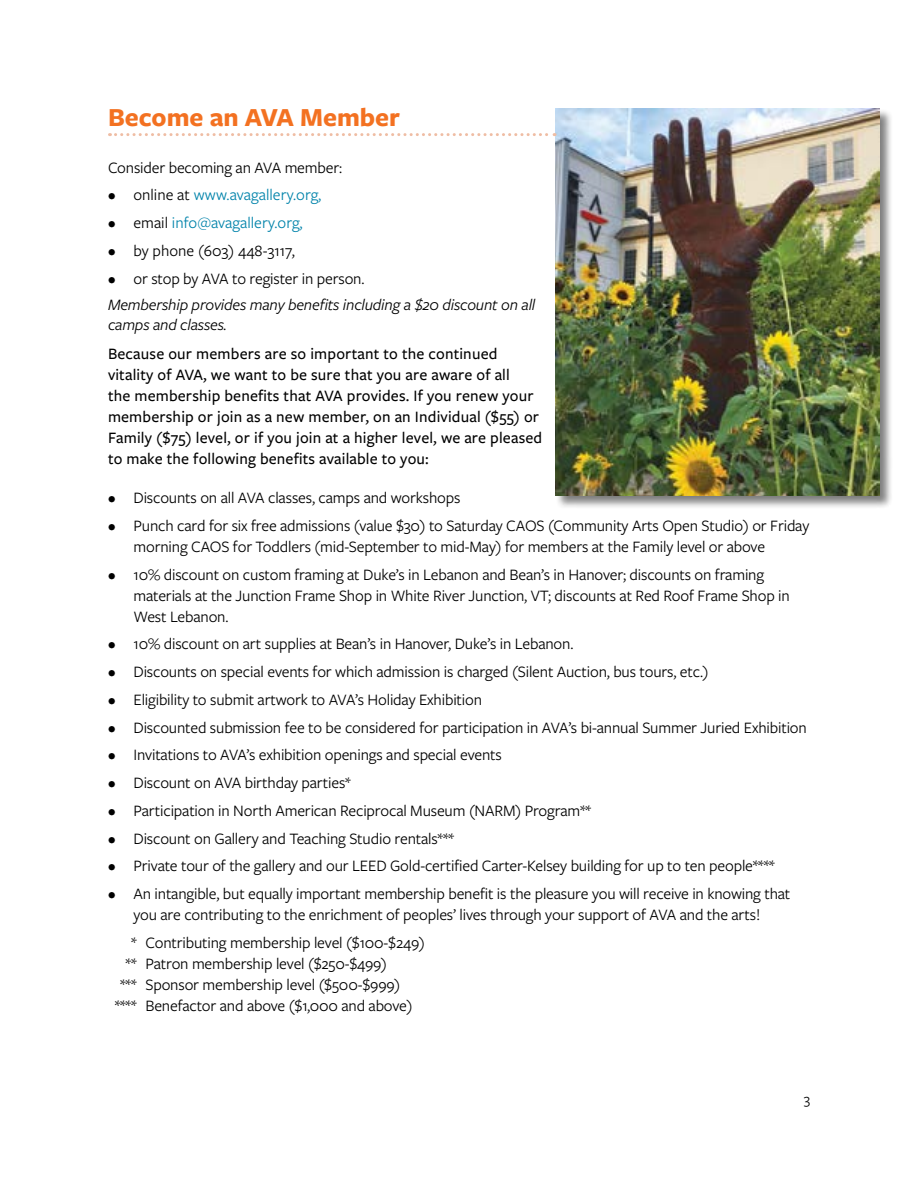
<style>
.page{position:relative;width:918px;height:1188px;background:#fff}
.page>*{position:absolute;margin:0;border:0;box-sizing:border-box;transform-origin:0 0}
.t1{font:700 27px "Freight Sans Pro";color:#f37121}
.t2{font:16.5px/21px "Freight Sans Pro";letter-spacing:-.01em;color:#000}
.t3{font:500 16.5px/21px "Freight Sans Pro";letter-spacing:.01em;color:#000}
.t4{font:italic 16.5px/19.8px "Freight Sans Pro";letter-spacing:-.01em;color:#000}
.t5{font:16.5px "Freight Sans Pro";color:#0083aa}
.t6{font:15px "Freight Sans Pro";color:#000}
.s1{color:#000}
</style>
<div class="page">
<div style="left:555px;top:108px;width:338px;height:401px;background:#000;opacity:.5"></div>
<img style="left:556px;top:109px;width:323px;height:386px">
<svg style="left:110px;top:133px;width:445px;height:3px"></svg>
<h1 class="t1" style="left:108px;top:99px;width:294px">Become an AVA Member</h1>
<p class="t2" style="left:108px;top:156px;width:236px">Consider becoming an AVA member:</p>
<p class="t5" style="left:108px;top:184px;width:215px"><span class="s1">• online at</span> www.avagallery.org,</p>
<p class="t5" style="left:108px;top:212px;width:196px"><span class="s1">• email</span> info@avagallery.org,</p>
<p class="t2" style="left:108px;top:239px;width:188px">• by phone (603) 448-3117,</p>
<p class="t2" style="left:108px;top:267px;width:258px">• or stop by AVA to register in person.</p>
<p class="t4" style="left:108px;top:294px;width:429px">Membership provides many benefits including a $20 discount on all camps and classes.</p>
<p class="t3" style="left:108px;top:343px;width:436px">Because our members are so important to the continued vitality of AVA, we want to be sure that you are aware of all<br>the membership benefits that AVA provides. If you renew your membership or join as a new member, on an Individual ($55) or Family ($75) level, or if you join at a higher level, we are pleased to make the following benefits available to you:</p>
<p class="t2" style="left:108px;top:487px;width:354px">• Discounts on all AVA classes, camps and workshops</p>
<p class="t2" style="left:133px;top:514px;width:677px;text-indent:-25px">• Punch card for six free admissions (value $30) to Saturday CAOS (Community Arts Open Studio) or Friday morning CAOS for Toddlers (mid-September to mid-May) for members at the Family level or above</p>
<p class="t2" style="left:133px;top:563px;width:658px;text-indent:-25px">• 10% discount on custom framing at Duke’s in Lebanon and Bean’s in Hanover; discounts on framing materials at the Junction Frame Shop in White River Junction, VT; discounts at Red Roof Frame Shop in<br>West Lebanon.</p>
<p class="t2" style="left:108px;top:633px;width:467px">• 10% discount on art supplies at Bean’s in Hanover, Duke’s in Lebanon.</p>
<p class="t2" style="left:108px;top:661px;width:602px">• Discounts on special events for which admission is charged (Silent Auction, bus tours, etc.)</p>
<p class="t2" style="left:108px;top:688px;width:376px">• Eligibility to submit artwork to AVA’s Holiday Exhibition</p>
<p class="t2" style="left:108px;top:716px;width:700px">• Discounted submission fee to be considered for participation in AVA’s bi-annual Summer Juried Exhibition</p>
<p class="t2" style="left:108px;top:744px;width:395px">• Invitations to AVA’s exhibition openings and special events</p>
<p class="t2" style="left:108px;top:772px;width:244px">• Discount on AVA birthday parties*</p>
<p class="t2" style="left:108px;top:799px;width:485px">• Participation in North American Reciprocal Museum (NARM) Program**</p>
<p class="t2" style="left:108px;top:827px;width:348px">• Discount on Gallery and Teaching Studio rentals***</p>
<p class="t2" style="left:108px;top:855px;width:668px">• Private tour of the gallery and our LEED Gold-certified Carter-Kelsey building for up to ten people****</p>
<p class="t2" style="left:108px;top:883px;width:684px;text-align:center">• An intangible, but equally important membership benefit is the pleasure you will receive in knowing that you are contributing to the enrichment of peoples’ lives through your support of AVA and the arts!</p>
<p class="t2" style="left:131px;top:931px;width:295px">* Contributing membership level ($100-$249)</p>
<p class="t2" style="left:126px;top:952px;width:263px">** Patron membership level ($250-$499)</p>
<p class="t2" style="left:120px;top:973px;width:282px">*** Sponsor membership level ($500-$999)</p>
<p class="t2" style="left:115px;top:994px;width:299px">**** Benefactor and above ($1,000 and above)</p>
<p class="t6" style="left:804px;top:1089px;width:8px">3</p>
</div>
